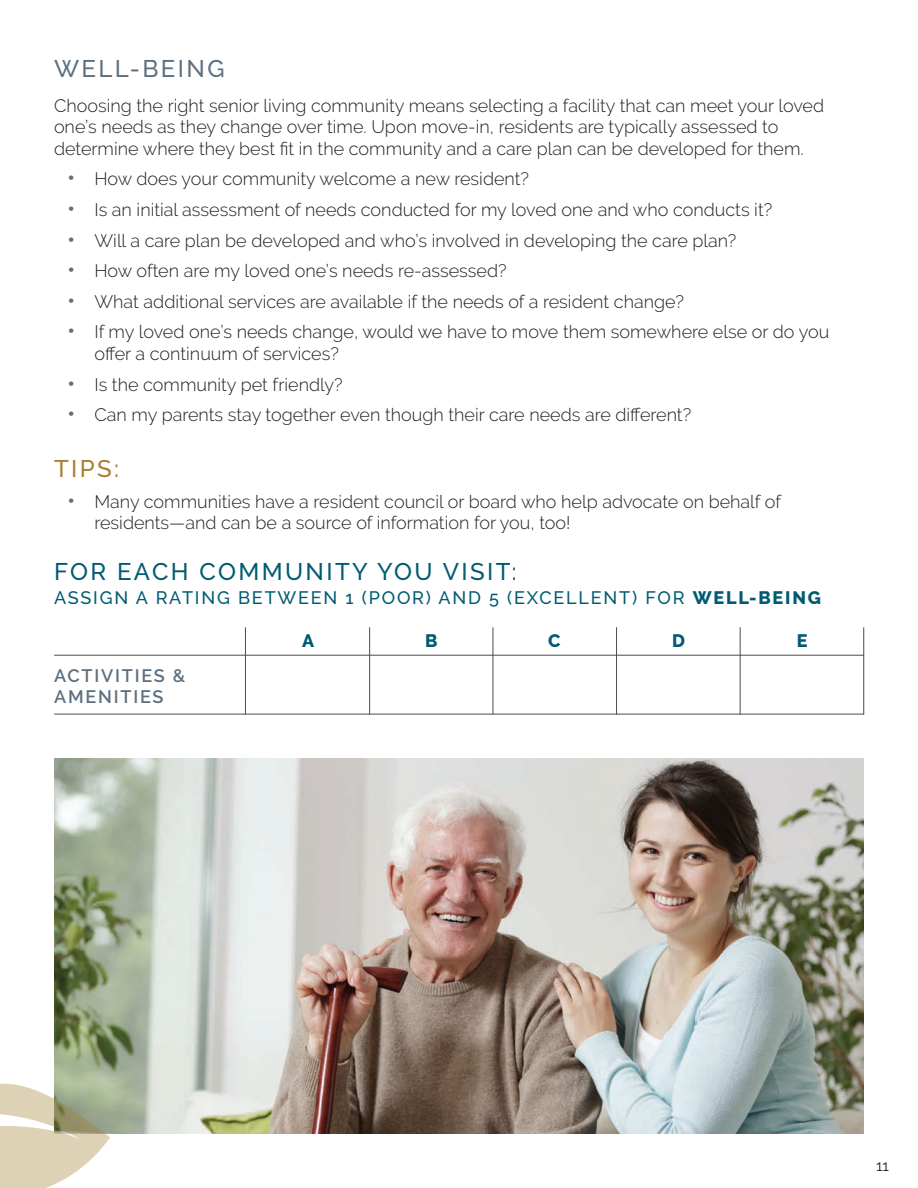
<style>
.page{position:relative;width:918px;height:1188px;background:#fff}
.page>*{position:absolute;margin:0;border:0;box-sizing:border-box;transform-origin:0 0}
.t1{font:500 24px "Raleway";letter-spacing:.1em;color:#005b71}
.t2{font:500 24px "Raleway";letter-spacing:.1em;color:#5d7080}
.t3{font:500 24px "Raleway";color:#a67f30}
.Paragraph_Body{font:300 18px/21.6px "Raleway";color:#231f20}
.t4{font:500 18px "Raleway";letter-spacing:.1em;color:#005b71}
.t5{font:600 18px/21px "Raleway";letter-spacing:.1em;color:#5d7080}
.t6{font:800 18px "Raleway";color:#005b71}
.t7{font:15px "Raleway";color:#231f20}
.s1{font-weight:700;font-size:21px;color:#5d7080}
.s2{font-weight:800}
</style>
<div class="page">
<img style="left:54px;top:758px;width:810px;height:376px">
<hr style="left:369px;top:627px;width:1px;height:88px;background:#4b4c4d">
<hr style="left:493px;top:627px;width:1px;height:88px;background:#4b4c4d">
<hr style="left:616px;top:627px;width:1px;height:88px;background:#4b4c4d">
<hr style="left:740px;top:627px;width:1px;height:88px;background:#4b4c4d">
<hr style="left:863px;top:627px;width:1px;height:88px;background:#4b4c4d">
<hr style="left:245px;top:627px;width:1px;height:88px;background:#4b4c4d">
<hr style="left:54px;top:655px;width:810px;height:1px;background:#4b4c4d">
<hr style="left:54px;top:714px;width:810px;height:1px;background:#4b4c4d">
<svg style="left:0;top:886px;width:166px;height:302px"></svg>
<p class="t2" style="left:54px;top:54px;width:172px">WELL-BEING</p>
<p class="Paragraph_Body" style="left:54px;top:94px;width:772px">Choosing the right senior living community means selecting a facility that can meet your loved one’s needs as they change over time. Upon move-in, residents are typically assessed to determine where they best fit in the community and a care plan can be developed for them.</p>
<p class="Paragraph_Body" style="left:68px;top:168px;width:463px"><span class="s1">•</span> How does your community welcome a new resident?</p>
<p class="Paragraph_Body" style="left:68px;top:199px;width:706px"><span class="s1">•</span> Is an initial assessment of needs conducted for my loved one and who conducts it?</p>
<p class="Paragraph_Body" style="left:68px;top:229px;width:670px"><span class="s1">•</span> Will a care plan be developed and who’s involved in developing the care plan?</p>
<p class="Paragraph_Body" style="left:68px;top:260px;width:441px"><span class="s1">•</span> How often are my loved one’s needs re-assessed?</p>
<p class="Paragraph_Body" style="left:68px;top:291px;width:618px"><span class="s1">•</span> What additional services are available if the needs of a resident change?</p>
<p class="Paragraph_Body" style="left:94px;top:321px;width:736px;text-indent:-27px"><span class="s1">•</span> If my loved one’s needs change, would we have to move them somewhere else or do you offer a continuum of services?</p>
<p class="Paragraph_Body" style="left:68px;top:373px;width:277px"><span class="s1">•</span> Is the community pet friendly?</p>
<p class="Paragraph_Body" style="left:68px;top:404px;width:625px"><span class="s1">•</span> Can my parents stay together even though their care needs are different?</p>
<p class="t3" style="left:54px;top:455px;width:66px">TIPS:</p>
<p class="Paragraph_Body" style="left:94px;top:490px;width:688px;text-indent:-27px"><span class="s1">•</span> Many communities have a resident council or board who help advocate on behalf of residents—and can be a source of information for you, too!</p>
<p class="t1" style="left:54px;top:558px;width:464px">FOR EACH COMMUNITY YOU VISIT:</p>
<p class="t4" style="left:54px;top:588px;width:768px">ASSIGN A RATING BETWEEN 1 (POOR) AND 5 (EXCELLENT) FOR <span class="s2">WELL-BEING</span></p>
<p class="t6" style="left:302px;top:630px;width:14px">A</p>
<p class="t6" style="left:425px;top:630px;width:14px">B</p>
<p class="t6" style="left:548px;top:630px;width:14px">C</p>
<p class="t6" style="left:672px;top:630px;width:14px">D</p>
<p class="t6" style="left:797px;top:630px;width:12px">E</p>
<p class="t5" style="left:54px;top:666px;width:133px">ACTIVITIES &amp;<br>AMENITIES</p>
<p class="t7" style="left:876px;top:1157px;width:14px">11</p>
</div>
